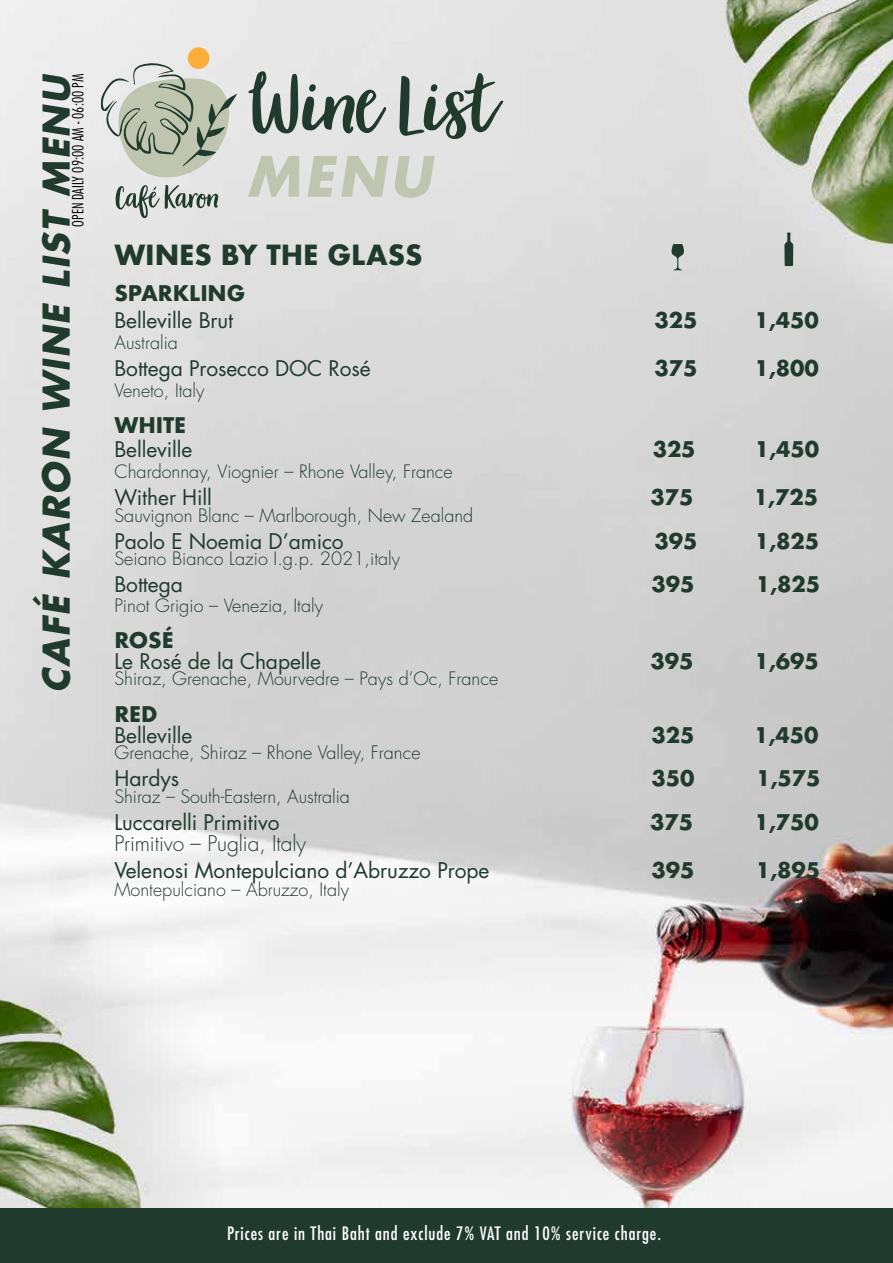
<style>
.page{position:relative;width:893px;height:1263px;background:#fff}
.page>*{position:absolute;margin:0;border:0;box-sizing:border-box;transform-origin:0 0}
.t1{font:90px "Garden Grown US D";color:#203a2e}
.t2{font:italic 700 54px "Futura Std";color:#bfc5ae}
.t3{font:italic 700 36px "Futura Std";color:#203a2e}
.t4{font:700 27px "Futura";letter-spacing:-.005em;color:#203a2e}
.t5{font:21px "Futura Std";letter-spacing:-.005em;color:#203a2e}
.t6{font:700 21px "Futura Std";letter-spacing:-.005em;color:#203a2e}
.t7{font:300 21px "Futura Std";letter-spacing:-.005em;color:#203a2e}
.t8{font:700 21px "Futura";letter-spacing:-.005em;color:#203a2e}
.t9{font:300 18px "Futura Std";color:#203a2e}
.t10{font:condensed 18px "Futura Std";letter-spacing:.05em;color:#fff}
.t11{font:300 condensed 15px "Futura";color:#000}
</style>
<div class="page">
<img style="left:0;top:0;width:893px;height:1208px">
<div style="left:0;top:1208px;width:893px;height:55px;background:#203a2e"></div>
<div style="left:188px;top:47px;width:21px;height:22px;background:#fbae3b;border-radius:50%"></div>
<svg style="left:101px;top:62px;width:136px;height:117px;background:#bfc5b8"></svg>
<svg style="left:115px;top:185px;width:104px;height:33px;background:#b4bab7"></svg>
<svg style="left:784px;top:232px;width:9px;height:34px"></svg>
<svg style="left:671px;top:244px;width:13px;height:26px"></svg>
<h3 class="t3" style="left:32px;top:693px;width:620px;rotate:-90deg">CAFÉ KARON WINE LIST MENU</h3>
<p class="t11" style="left:69px;top:227px;width:154px;rotate:-90deg">OPEN DAILY 09:00 AM - 06:00 PM</p>
<h1 class="t1" style="left:252px;top:47px;width:245px">Wine List</h1>
<h2 class="t2" style="left:247px;top:141px;width:186px">MENU</h2>
<h3 class="t4" style="left:114px;top:236px;width:309px">WINES BY THE GLASS</h3>
<p class="t8" style="left:114px;top:278px;width:132px">SPARKLING</p>
<p class="t5" style="left:114px;top:307px;width:120px">Belleville Brut</p>
<p class="t6" style="left:654px;top:307px;width:45px">325</p>
<p class="t6" style="left:754px;top:307px;width:66px">1,450</p>
<p class="t9" style="left:114px;top:332px;width:65px">Australia</p>
<p class="t5" style="left:114px;top:355px;width:258px">Bottega Prosecco DOC Rosé</p>
<p class="t6" style="left:654px;top:355px;width:45px">375</p>
<p class="t6" style="left:754px;top:355px;width:66px">1,800</p>
<p class="t9" style="left:114px;top:380px;width:91px">Veneto, Italy</p>
<p class="t8" style="left:114px;top:410px;width:73px">WHITE</p>
<p class="t5" style="left:114px;top:436px;width:79px">Belleville</p>
<p class="t6" style="left:653px;top:436px;width:45px">325</p>
<p class="t6" style="left:755px;top:436px;width:66px">1,450</p>
<p class="t9" style="left:114px;top:461px;width:340px">Chardonnay, Viognier – Rhone Valley, France</p>
<p class="t5" style="left:114px;top:484px;width:99px">Wither Hill</p>
<p class="t6" style="left:651px;top:484px;width:45px">375</p>
<p class="t6" style="left:754px;top:484px;width:66px">1,725</p>
<p class="t9" style="left:114px;top:504px;width:360px">Sauvignon Blanc – Marlborough, New Zealand</p>
<p class="t5" style="left:114px;top:528px;width:231px">Paolo E Noemia D’amico</p>
<p class="t6" style="left:654px;top:527px;width:45px">395</p>
<p class="t6" style="left:755px;top:527px;width:66px">1,825</p>
<p class="t9" style="left:114px;top:548px;width:287px">Seiano Bianco Lazio I.g.p. 2021,italy</p>
<p class="t5" style="left:114px;top:571px;width:70px">Bottega</p>
<p class="t6" style="left:651px;top:571px;width:45px">395</p>
<p class="t6" style="left:756px;top:571px;width:66px">1,825</p>
<p class="t9" style="left:114px;top:594px;width:210px">Pinot Grigio – Venezia, Italy</p>
<p class="t8" style="left:114px;top:625px;width:61px">ROSÉ</p>
<p class="t5" style="left:114px;top:648px;width:208px">Le Rosé de la Chapelle</p>
<p class="t6" style="left:651px;top:647px;width:45px">395</p>
<p class="t6" style="left:754px;top:647px;width:66px">1,695</p>
<p class="t9" style="left:114px;top:668px;width:385px">Shiraz, Grenache, Mourvedre – Pays d’Oc, France</p>
<p class="t8" style="left:114px;top:698px;width:45px">RED</p>
<p class="t5" style="left:114px;top:721px;width:79px">Belleville</p>
<p class="t6" style="left:651px;top:721px;width:45px">325</p>
<p class="t6" style="left:754px;top:721px;width:66px">1,450</p>
<p class="t9" style="left:114px;top:741px;width:308px">Grenache, Shiraz – Rhone Valley, France</p>
<p class="t5" style="left:114px;top:765px;width:66px">Hardys</p>
<p class="t6" style="left:651px;top:764px;width:45px">350</p>
<p class="t6" style="left:756px;top:764px;width:66px">1,575</p>
<p class="t9" style="left:114px;top:785px;width:237px">Shiraz – South-Eastern, Australia</p>
<p class="t5" style="left:114px;top:808px;width:166px">Luccarelli Primitivo</p>
<p class="t6" style="left:650px;top:808px;width:45px">375</p>
<p class="t6" style="left:754px;top:808px;width:66px">1,750</p>
<p class="t7" style="left:114px;top:830px;width:193px">Primitivo – Puglia, Italy</p>
<p class="t5" style="left:114px;top:856px;width:376px">Velenosi Montepulciano d’Abruzzo Prope</p>
<p class="t6" style="left:651px;top:856px;width:45px">395</p>
<p class="t6" style="left:756px;top:856px;width:66px">1,895</p>
<p class="t9" style="left:114px;top:878px;width:236px">Montepulciano – Abruzzo, Italy</p>
<p class="t10" style="left:227px;top:1223px;width:435px">Prices are in Thai Baht and exclude 7% VAT and 10% service charge.</p>
</div>
